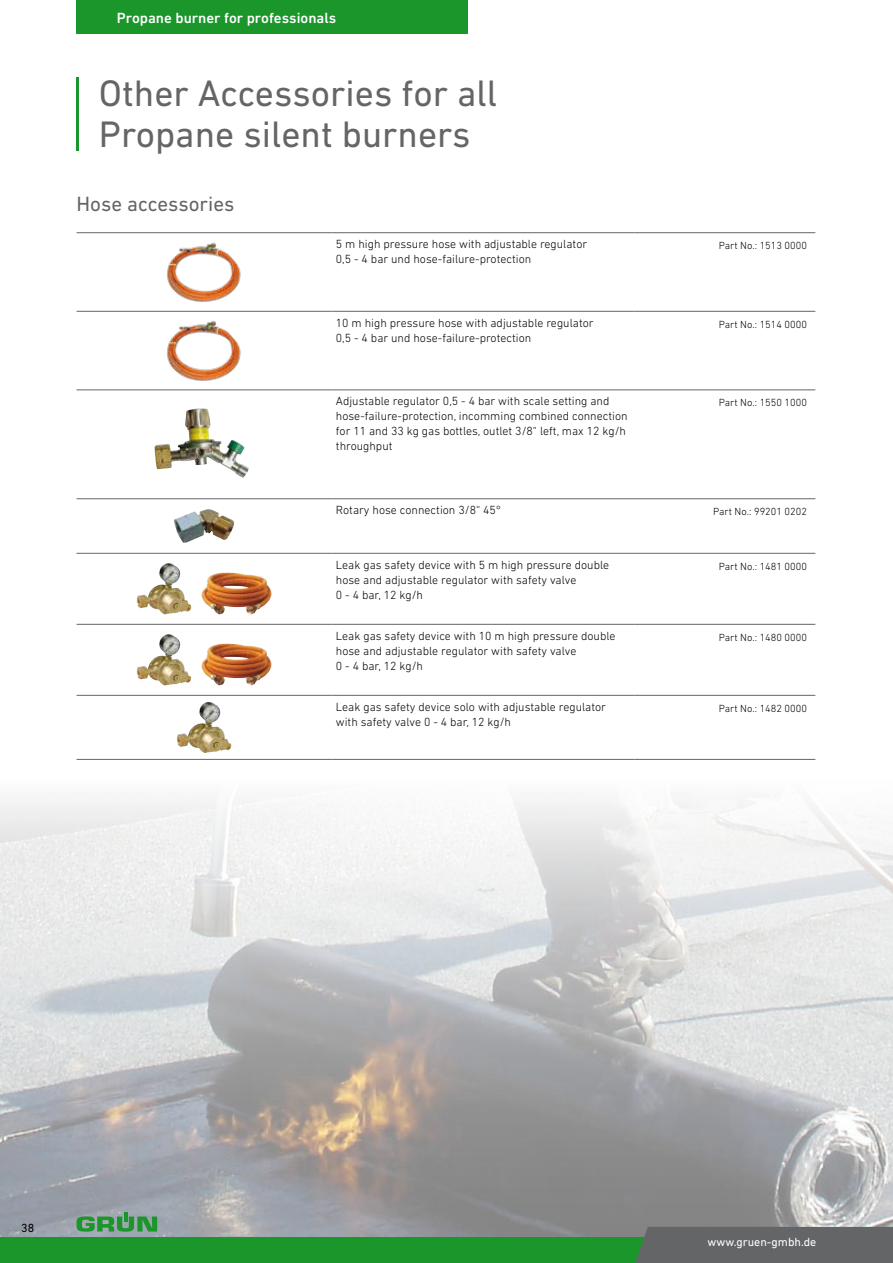
<style>
.page{position:relative;width:893px;height:1263px;background:#fff}
.page>*{position:absolute;margin:0;border:0;box-sizing:border-box;transform-origin:0 0}
.t1{font:37.5px/40.5px "DIN Next LT Pro";color:#646567}
.t2{font:21px "DIN Next LT Pro";color:#646567}
.t3{font:500 15px "DIN Next LT Pro";color:#fff}
.t4{font:300 12px/15px "DIN Next LT Pro";color:#000}
.t5{font:12px "DIN Next LT Pro";color:#fff}
.t6{font:12px "DIN Next LT Pro";color:#000}
.t7{font:300 10.5px "DIN Next LT Pro";color:#000}
</style>
<div class="page">
<hr style="left:635px;top:232px;width:180px;height:1px;background:#646567">
<hr style="left:635px;top:311px;width:180px;height:1px;background:#646567">
<hr style="left:635px;top:390px;width:180px;height:1px;background:#646567">
<hr style="left:635px;top:498px;width:180px;height:1px;background:#646567">
<hr style="left:635px;top:553px;width:180px;height:1px;background:#646567">
<hr style="left:635px;top:624px;width:180px;height:1px;background:#646567">
<hr style="left:635px;top:695px;width:180px;height:1px;background:#646567">
<hr style="left:77px;top:759px;width:255px;height:1px;background:#646567">
<hr style="left:332px;top:759px;width:303px;height:1px;background:#646567">
<hr style="left:635px;top:759px;width:180px;height:1px;background:#646567">
<hr style="left:77px;top:232px;width:255px;height:1px;background:#646567">
<hr style="left:332px;top:232px;width:303px;height:1px;background:#646567">
<hr style="left:77px;top:311px;width:255px;height:1px;background:#646567">
<hr style="left:332px;top:311px;width:303px;height:1px;background:#646567">
<hr style="left:77px;top:390px;width:255px;height:1px;background:#646567">
<hr style="left:332px;top:390px;width:303px;height:1px;background:#646567">
<hr style="left:77px;top:498px;width:255px;height:1px;background:#646567">
<hr style="left:332px;top:498px;width:303px;height:1px;background:#646567">
<hr style="left:77px;top:553px;width:255px;height:1px;background:#646567">
<hr style="left:332px;top:553px;width:303px;height:1px;background:#646567">
<hr style="left:77px;top:624px;width:255px;height:1px;background:#646567">
<hr style="left:332px;top:624px;width:303px;height:1px;background:#646567">
<hr style="left:77px;top:695px;width:255px;height:1px;background:#646567">
<hr style="left:332px;top:695px;width:303px;height:1px;background:#646567">
<img style="left:167px;top:242px;width:74px;height:60px">
<img style="left:167px;top:320px;width:74px;height:61px">
<img style="left:154px;top:408px;width:95px;height:70px">
<img style="left:174px;top:509px;width:60px;height:34px">
<img style="left:137px;top:563px;width:49px;height:51px">
<img style="left:201px;top:572px;width:71px;height:42px">
<img style="left:137px;top:634px;width:49px;height:51px">
<img style="left:201px;top:643px;width:71px;height:42px">
<img style="left:177px;top:702px;width:49px;height:51px">
<hr style="left:77px;top:77px;width:2px;height:74px;background:#1a962b">
<img style="left:0;top:800px;width:893px;height:437px">
<div style="left:77px;top:0;width:391px;height:34px;background:#1a962b"></div>
<svg style="left:77px;top:1212px;width:80px;height:19px;background:#599d6a"></svg>
<div style="left:0;top:1237px;width:893px;height:26px;background:#1a962b"></div>
<div style="left:631px;top:1227px;width:262px;height:36px;background:#646567"></div>
<p class="t3" style="left:117px;top:10px;width:221px">Propane burner for professionals</p>
<h1 class="t1" style="left:99px;top:73px;width:400px">Other Accessories for all<br>Propane silent burners</h1>
<h2 class="t2" style="left:77px;top:192px;width:159px">Hose accessories</h2>
<p class="t4" style="left:336px;top:236px;width:253px">5 m high pressure hose with adjustable regulator<br>0,5 - 4 bar und hose-failure-protection</p>
<p class="t7" style="left:719px;top:239px;width:90px">Part No.: 1513 0000</p>
<p class="t4" style="left:336px;top:315px;width:259px">10 m high pressure hose with adjustable regulator<br>0,5 - 4 bar und hose-failure-protection</p>
<p class="t7" style="left:719px;top:318px;width:90px">Part No.: 1514 0000</p>
<p class="t4" style="left:336px;top:394px;width:293px">Adjustable regulator 0,5 - 4 bar with scale setting and hose-failure-protection, incomming combined connection for 11 and 33 kg gas bottles, outlet 3/8“ left, max 12 kg/h throughput</p>
<p class="t7" style="left:719px;top:397px;width:90px">Part No.: 1550 1000</p>
<p class="t4" style="left:336px;top:502px;width:167px">Rotary hose connection 3/8“ 45°</p>
<p class="t7" style="left:713px;top:505px;width:95px">Part No.: 99201 0202</p>
<p class="t4" style="left:336px;top:557px;width:275px">Leak gas safety device with 5 m high pressure double hose and adjustable regulator with safety valve<br>0 - 4 bar, 12 kg/h</p>
<p class="t7" style="left:719px;top:560px;width:90px">Part No.: 1481 0000</p>
<p class="t4" style="left:336px;top:628px;width:281px">Leak gas safety device with 10 m high pressure double hose and adjustable regulator with safety valve<br>0 - 4 bar, 12 kg/h</p>
<p class="t7" style="left:719px;top:631px;width:90px">Part No.: 1480 0000</p>
<p class="t4" style="left:336px;top:699px;width:272px">Leak gas safety device solo with adjustable regulator with safety valve 0 - 4 bar, 12 kg/h</p>
<p class="t7" style="left:719px;top:702px;width:90px">Part No.: 1482 0000</p>
<p class="t6" style="left:21px;top:1220px;width:15px">38</p>
<p class="t5" style="left:707px;top:1235px;width:110px">www.gruen-gmbh.de</p>
</div>
